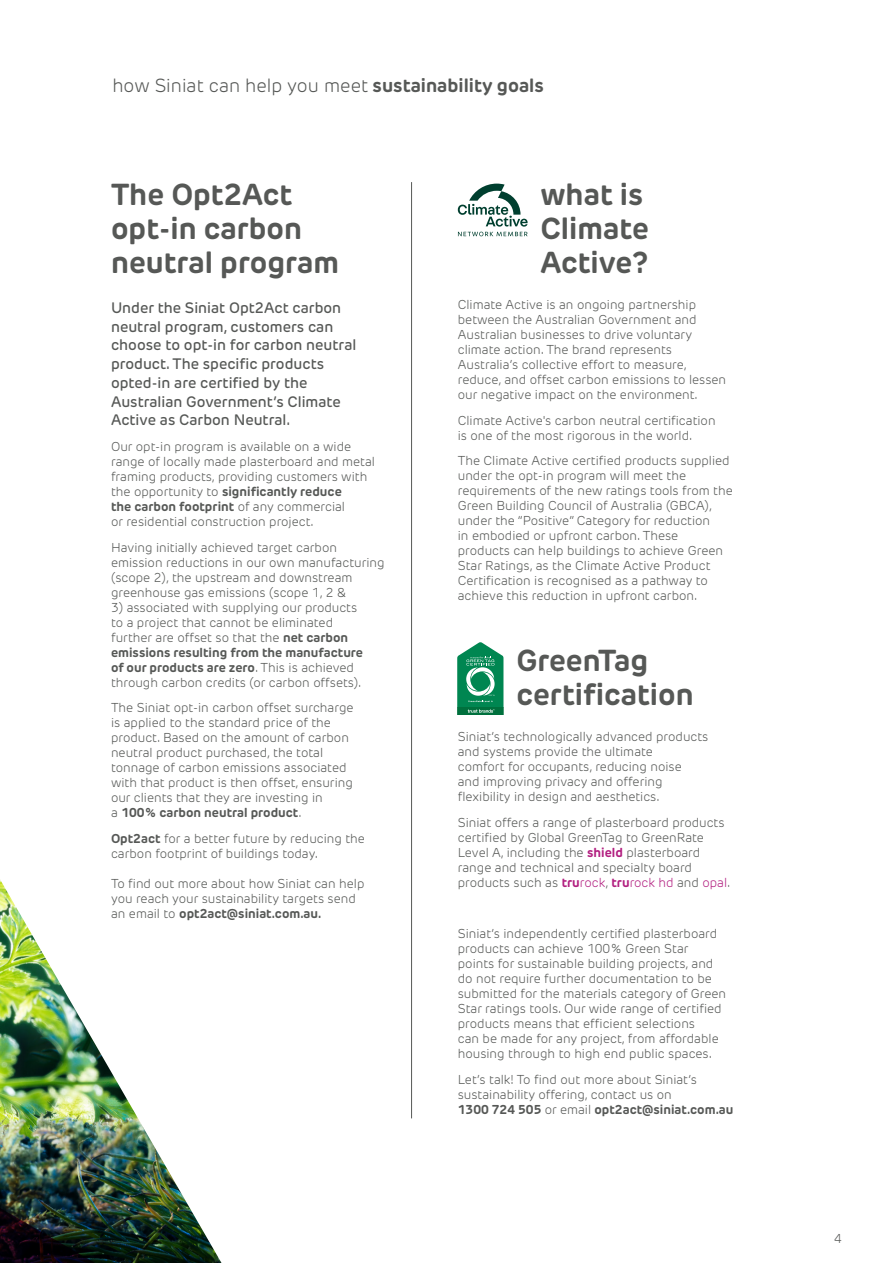
<style>
.page{position:relative;width:893px;height:1263px;background:#fff}
.page>*{position:absolute;margin:0;border:0;box-sizing:border-box;transform-origin:0 0}
.HEADING_6{font:700 30px/33.8px "New Rubrik Edge";color:#565856}
.HEADING_7{font:300 18.75px "New Rubrik Edge";color:#565856}
.INTRO{font:500 15px/18.8px "New Rubrik Edge";color:#565856}
.BODY{font:300 12.75px/15px "New Rubrik Edge";color:#565856}
.s1{font-weight:700}
.s2{font-weight:700;color:#b21f80}
.s3{color:#b21f80}
</style>
<div class="page">
<hr style="left:411px;top:182px;width:1px;height:936px;background:#565856">
<div style="left:457px;top:707px;width:47px;height:8px;background:#00703d"></div>
<svg style="left:457px;top:642px;width:47px;height:71px"></svg>
<svg style="left:458px;top:184px;width:70px;height:52px"></svg>
<img style="left:0;top:783px;width:413px;height:480px">
<svg style="left:0;top:783px;width:49px;height:15px"></svg>
<p class="HEADING_7" style="left:112px;top:74px;width:433px">how Siniat can help you meet <span class="s1">sustainability goals</span></p>
<p class="HEADING_6" style="left:111px;top:178px;width:229px">The Opt2Act opt-in carbon neutral program</p>
<p class="INTRO" style="left:111px;top:298px;width:247px">Under the Siniat Opt2Act carbon neutral program, customers can choose to opt-in for carbon neutral product. The specific products opted-in are certified by the<br>Australian Government’s Climate<br>Active as Carbon Neutral.</p>
<p class="BODY" style="left:111px;top:439px;width:265px">Our opt-in program is available on a wide range of locally made plasterboard and metal framing products, providing customers with the opportunity to <span class="s1">significantly reduce<br>the carbon footprint</span> of any commercial<br>or residential construction project.</p>
<p class="BODY" style="left:111px;top:540px;width:275px">Having initially achieved target carbon emission reductions in our own manufacturing (scope 2), the upstream and downstream greenhouse gas emissions (scope 1, 2 &amp;</p>
<p class="BODY" style="left:111px;top:600px;width:254px">3) associated with supplying our products to a project that cannot be eliminated further are offset so that the <span class="s1">net carbon emissions resulting from the manufacture of our products are zero</span>. This is achieved through carbon credits (or carbon offsets).</p>
<p class="BODY" style="left:111px;top:700px;width:244px">The Siniat opt-in carbon offset surcharge is applied to the standard price of the product. Based on the amount of carbon neutral product purchased, the total tonnage of carbon emissions associated with that product is then offset, ensuring our clients that they are investing in<br>a <span class="s1">100% carbon neutral product</span>.</p>
<p class="BODY" style="left:111px;top:831px;width:255px"><span class="s1">Opt2act</span> for a better future by reducing the carbon footprint of buildings today.</p>
<p class="BODY" style="left:111px;top:876px;width:255px">To find out more about how Siniat can help you reach your sustainability targets send an email to <span class="s1">opt2act@siniat.com.au.</span></p>
<p class="HEADING_6" style="left:540px;top:178px;width:110px">what is<br>Climate<br>Active?</p>
<p class="BODY" style="left:458px;top:297px;width:270px">Climate Active is an ongoing partnership between the Australian Government and Australian businesses to drive voluntary climate action. The brand represents Australia’s collective effort to measure, reduce, and offset carbon emissions to lessen our negative impact on the environment.</p>
<p class="BODY" style="left:458px;top:413px;width:259px">Climate Active's carbon neutral certification is one of the most rigorous in the world.</p>
<p class="BODY" style="left:458px;top:453px;width:276px">The Climate Active certified products supplied under the opt-in program will meet the requirements of the new ratings tools from the Green Building Council of Australia (GBCA), under the “Positive” Category for reduction<br>in embodied or upfront carbon. These products can help buildings to achieve Green Star Ratings, as the Climate Active Product Certification is recognised as a pathway to achieve this reduction in upfront carbon.</p>
<p class="HEADING_6" style="left:516px;top:643px;width:179px">GreenTag certification</p>
<p class="BODY" style="left:458px;top:729px;width:252px">Siniat’s technologically advanced products and systems provide the ultimate<br>comfort for occupants, reducing noise<br>and improving privacy and offering flexibility in design and aesthetics.</p>
<p class="BODY" style="left:458px;top:814px;width:274px">Siniat offers a range of plasterboard products certified by Global GreenTag to GreenRate Level A, including the <span class="s2">shield</span> plasterboard range and technical and specialty board products such as <span class="s2">tru</span><span class="s3">rock</span>, <span class="s2">tru</span><span class="s3">rock hd</span> and <span class="s3">opal</span>.</p>
<p class="BODY" style="left:458px;top:926px;width:270px">Siniat’s independently certified plasterboard products can achieve 100% Green Star points for sustainable building projects, and do not require further documentation to be submitted for the materials category of Green Star ratings tools. Our wide range of certified products means that efficient selections<br>can be made for any project, from affordable housing through to high end public spaces.</p>
<p class="BODY" style="left:458px;top:1072px;width:277px">Let’s talk! To find out more about Siniat’s sustainability offering, contact us on<br><span class="s1">1300 724 505</span> or email <span class="s1">opt2act@siniat.com.au</span></p>
<p class="BODY" style="left:834px;top:1231px;width:9px">4</p>
</div>
